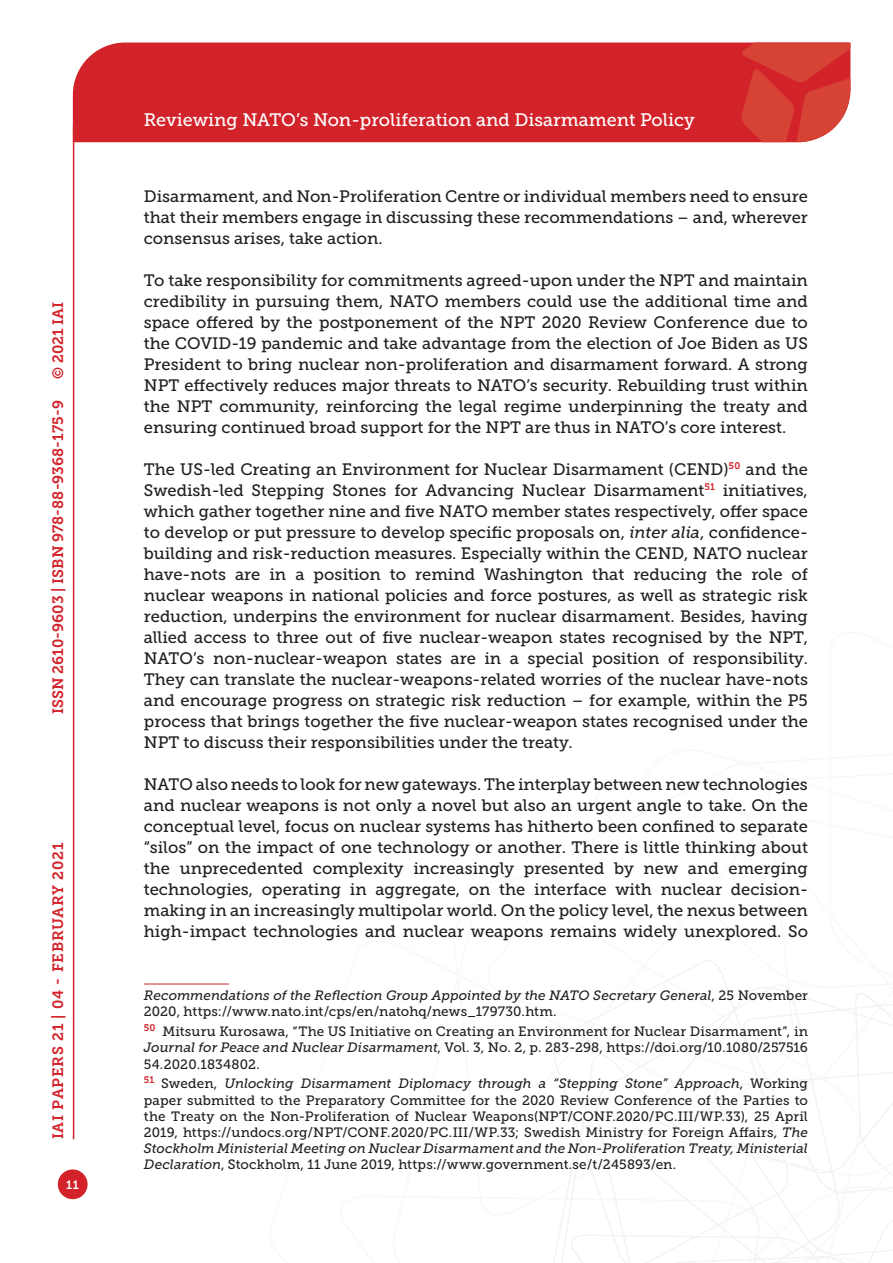
<style>
.page{position:relative;width:893px;height:1263px;background:#fff}
.page>*{position:absolute;margin:0;border:0;box-sizing:border-box;transform-origin:0 0}
.t1{font:18px "Museo Slab 500";color:#fff}
.Testo{font:16.5px/21px "Museo Slab 500";color:#231f20;text-align:justify}
.t2{font:15px "Museo Slab 700";color:#d2232a}
.t3{font:15px "Museo Slab 700";letter-spacing:.05em;color:#d2232a}
.Nota{font:13.5px/16.2px "Museo Slab 500";letter-spacing:.01em;color:#231f20;text-align:justify}
.t4{font:italic 13.5px/16.2px "Museo Slab 500";color:#231f20}
.t5{font:12px "Museo Slab 700";color:#fff}
.s1{font-style:italic}
.s2{font-style:normal}
</style>
<div class="page">
<svg style="left:553px;top:960px;width:340px;height:303px"></svg>
<div style="left:73px;top:43px;width:668px;height:99px;background:#d2232a"></div>
<svg style="left:741px;top:43px;width:109px;height:99px"></svg>
<div style="left:58px;top:1169px;width:30px;height:30px;background:#d2232a;border-radius:50%"></div>
<hr style="left:73px;top:126px;width:1px;height:1013px;background:#d2232a">
<hr style="left:144px;top:984px;width:85px;height:1px;background:#d2232a">
<p class="t2" style="left:50px;top:379px;width:79px;rotate:-90deg">© 2021 IAI</p>
<p class="t2" style="left:49px;top:714px;width:315px;rotate:-90deg">ISSN 2610-9603 | ISBN 978-88-9368-175-9</p>
<p class="t3" style="left:50px;top:1139px;width:298px;rotate:-90deg">IAI PAPERS 21 | 04 - FEBRUARY 2021</p>
<p class="t5" style="left:66px;top:1178px;width:14px">11</p>
<p class="t1" style="left:144px;top:110px;width:552px">Reviewing NATO’s Non-proliferation and Disarmament Policy</p>
<p class="Testo" style="left:144px;top:186px;width:666px">Disarmament, and Non-Proliferation Centre or individual members need to ensure that their members engage in discussing these recommendations – and, wherever consensus arises, take action.</p>
<p class="Testo" style="left:144px;top:270px;width:666px">To take responsibility for commitments agreed-upon under the NPT and maintain credibility in pursuing them, NATO members could use the additional time and space offered by the postponement of the NPT 2020 Review Conference due to the COVID-19 pandemic and take advantage from the election of Joe Biden as US President to bring nuclear non-proliferation and disarmament forward. A strong NPT effectively reduces major threats to NATO’s security. Rebuilding trust within the NPT community, reinforcing the legal regime underpinning the treaty and ensuring continued broad support for the NPT are thus in NATO’s core interest.</p>
<p class="Testo" style="left:144px;top:459px;width:666px">The US-led Creating an Environment for Nuclear Disarmament (CEND)<sup>50</sup> and the Swedish-led Stepping Stones for Advancing Nuclear Disarmament<sup>51</sup> initiatives, which gather together nine and five NATO member states respectively, offer space to develop or put pressure to develop specific proposals on, <span class="s1">inter alia</span>, confidence&shy;building and risk-reduction measures. Especially within the CEND, NATO nuclear have-nots are in a position to remind Washington that reducing the role of nuclear weapons in national policies and force postures, as well as strategic risk reduction, underpins the environment for nuclear disarmament. Besides, having allied access to three out of five nuclear-weapon states recognised by the NPT, NATO’s non-nuclear-weapon states are in a special position of responsibility.<br>They can translate the nuclear-weapons-related worries of the nuclear have-nots and encourage progress on strategic risk reduction – for example, within the P5 process that brings together the five nuclear-weapon states recognised under the NPT to discuss their responsibilities under the treaty.</p>
<p class="Testo" style="left:144px;top:774px;width:666px">NATO also needs to look for new gateways. The interplay between new technologies and nuclear weapons is not only a novel but also an urgent angle to take. On the conceptual level, focus on nuclear systems has hitherto been confined to separate “silos” on the impact of one technology or another. There is little thinking about the unprecedented complexity increasingly presented by new and emerging technologies, operating in aggregate, on the interface with nuclear decision&shy;making in an increasingly multipolar world. On the policy level, the nexus between high-impact technologies and nuclear weapons remains widely unexplored. So</p>
<p class="t4" style="left:144px;top:987px;width:666px">Recommendations of the Reflection Group Appointed by the NATO Secretary General<span class="s2">, 25 November<br>2020, https://www.nato.int/cps/en/natohq/news_179730.htm.</span></p>
<p class="Nota" style="left:144px;top:1023px;width:666px"><sup>50</sup> Mitsuru Kurosawa, “The US Initiative on Creating an Environment for Nuclear Disarmament”, in <span class="s1">Journal for Peace and Nuclear Disarmament</span>, Vol. 3, No. 2, p. 283-298, https://doi.org/10.1080/257516<br>54.2020.1834802.</p>
<p class="Nota" style="left:144px;top:1076px;width:666px"><sup>51</sup> Sweden, <span class="s1">Unlocking Disarmament Diplomacy through a “Stepping Stone” Approach</span>, Working paper submitted to the Preparatory Committee for the 2020 Review Conference of the Parties to the Treaty on the Non-Proliferation of Nuclear Weapons(NPT/CONF.2020/PC.III/WP.33), 25 April 2019, https://undocs.org/NPT/CONF.2020/PC.III/WP.33; Swedish Ministry for Foreign Affairs, <span class="s1">The Stockholm Ministerial Meeting on Nuclear Disarmament and the Non-Proliferation Treaty, Ministerial Declaration</span>, Stockholm, 11 June 2019, https://www.government.se/t/245893/en.</p>
</div>
